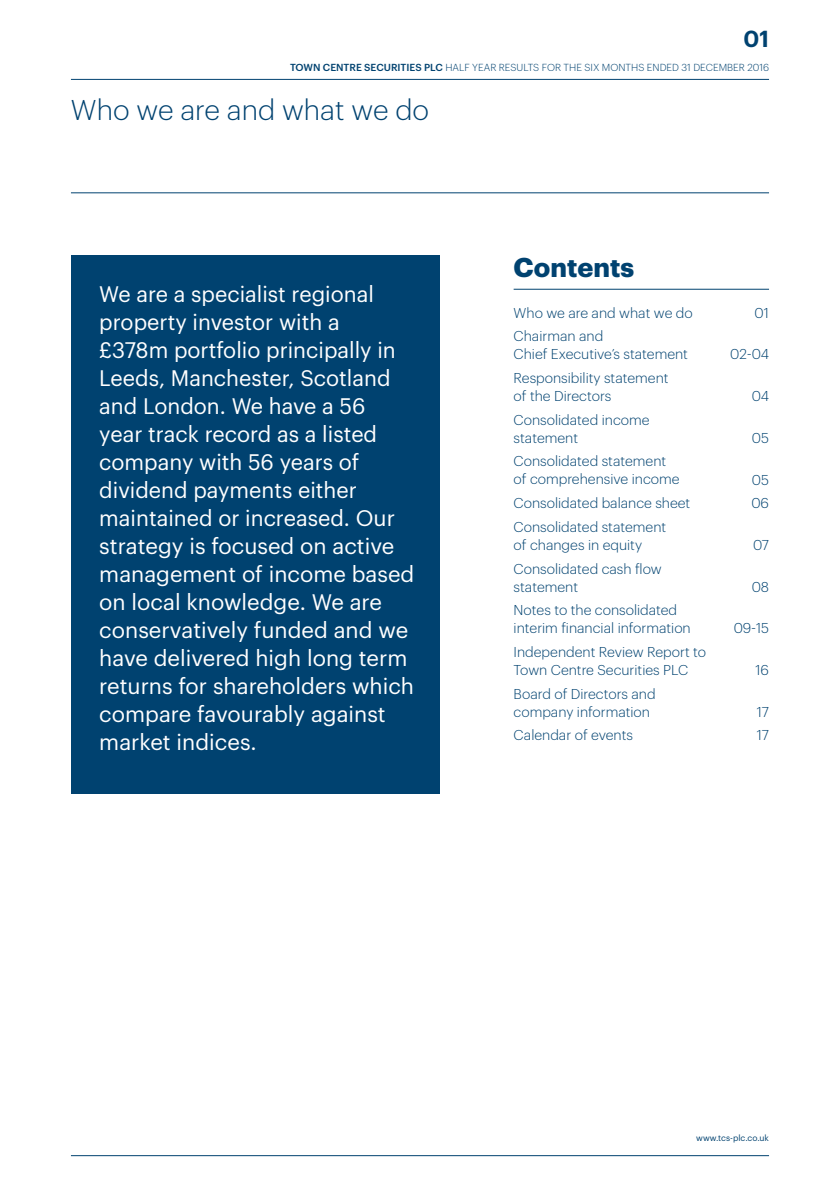
<style>
.page{position:relative;width:840px;height:1191px;background:#fff}
.page>*{position:absolute;margin:0;border:0;box-sizing:border-box;transform-origin:0 0}
.t1{font:300 28px "Graphik";color:#004270}
.t2{font:700 26.6px "Graphik";color:#004270}
.t3{font:600 22.8px "Graphik";color:#004270}
.t4{font:22px/28px "Graphik";color:#fff}
.t5{font:300 14px/23.6px "Graphik";color:#004270}
.t6{font:300 10px "Graphik";color:#004270}
.t7{font:8.6px "Graphik";color:#004270}
.s1{font-weight:500}
</style>
<div class="page">
<div style="left:71px;top:255px;width:368px;height:539px;background:#004270"></div>
<hr style="left:513px;top:289px;width:255px;height:1px;background:#004270">
<hr style="left:71px;top:79px;width:697px;height:1px;background:#004270">
<hr style="left:71px;top:192px;width:697px;height:1px;background:#004270">
<hr style="left:71px;top:1155px;width:697px;height:1px;background:#004270">
<h3 class="t3" style="left:743px;top:21px;width:27px">01</h3>
<p class="t6" style="left:290px;top:60px;width:480px"><span class="s1">TOWN CENTRE SECURITIES PLC</span> HALF YEAR RESULTS FOR THE SIX MONTHS ENDED 31 DECEMBER 2016</p>
<h1 class="t1" style="left:71px;top:89px;width:359px">Who we are and what we do</h1>
<p class="t4" style="left:99px;top:278px;width:316px">We are a specialist regional property investor with a<br>£378m portfolio principally in<br>Leeds, Manchester, Scotland and London. We have a 56<br>year track record as a listed company with 56 years of dividend payments either maintained or increased. Our strategy is focused on active management of income based on local knowledge. We are conservatively funded and we have delivered high long term returns for shareholders which compare favourably against market indices.</p>
<h2 class="t2" style="left:513px;top:247px;width:122px">Contents</h2>
<p class="t5" style="left:513px;top:300px;width:180px">Who we are and what we do<br>Chairman and</p>
<p class="t5" style="left:513px;top:341px;width:176px">Chief Executive’s statement<br>Responsibility statement</p>
<p class="t5" style="left:513px;top:383px;width:137px">of the Directors<br>Consolidated income</p>
<p class="t5" style="left:513px;top:425px;width:154px">statement<br>Consolidated statement</p>
<p class="t5" style="left:513px;top:466px;width:178px">of comprehensive income<br>Consolidated balance sheet<br>Consolidated statement</p>
<p class="t5" style="left:513px;top:532px;width:149px">of changes in equity<br>Consolidated cash flow</p>
<p class="t5" style="left:513px;top:573px;width:165px">statement<br>Notes to the consolidated</p>
<p class="t5" style="left:513px;top:615px;width:194px">interim financial information<br>Independent Review Report to</p>
<p class="t5" style="left:513px;top:657px;width:176px">Town Centre Securities PLC<br>Board of Directors and</p>
<p class="t5" style="left:513px;top:698px;width:138px">company information<br>Calendar of events</p>
<p class="t5" style="left:754px;top:300px;width:16px">01</p>
<p class="t5" style="left:729px;top:341px;width:40px">02-04</p>
<p class="t5" style="left:751px;top:383px;width:19px">04</p>
<p class="t5" style="left:751px;top:425px;width:19px">05</p>
<p class="t5" style="left:751px;top:466px;width:19px">05<br>06</p>
<p class="t5" style="left:752px;top:532px;width:17px">07</p>
<p class="t5" style="left:751px;top:573px;width:19px">08</p>
<p class="t5" style="left:733px;top:615px;width:37px">09-15</p>
<p class="t5" style="left:755px;top:657px;width:15px">16</p>
<p class="t5" style="left:756px;top:699px;width:14px">17<br>17</p>
<p class="t7" style="left:695px;top:1131px;width:74px">www.tcs-plc.co.uk</p>
</div>
